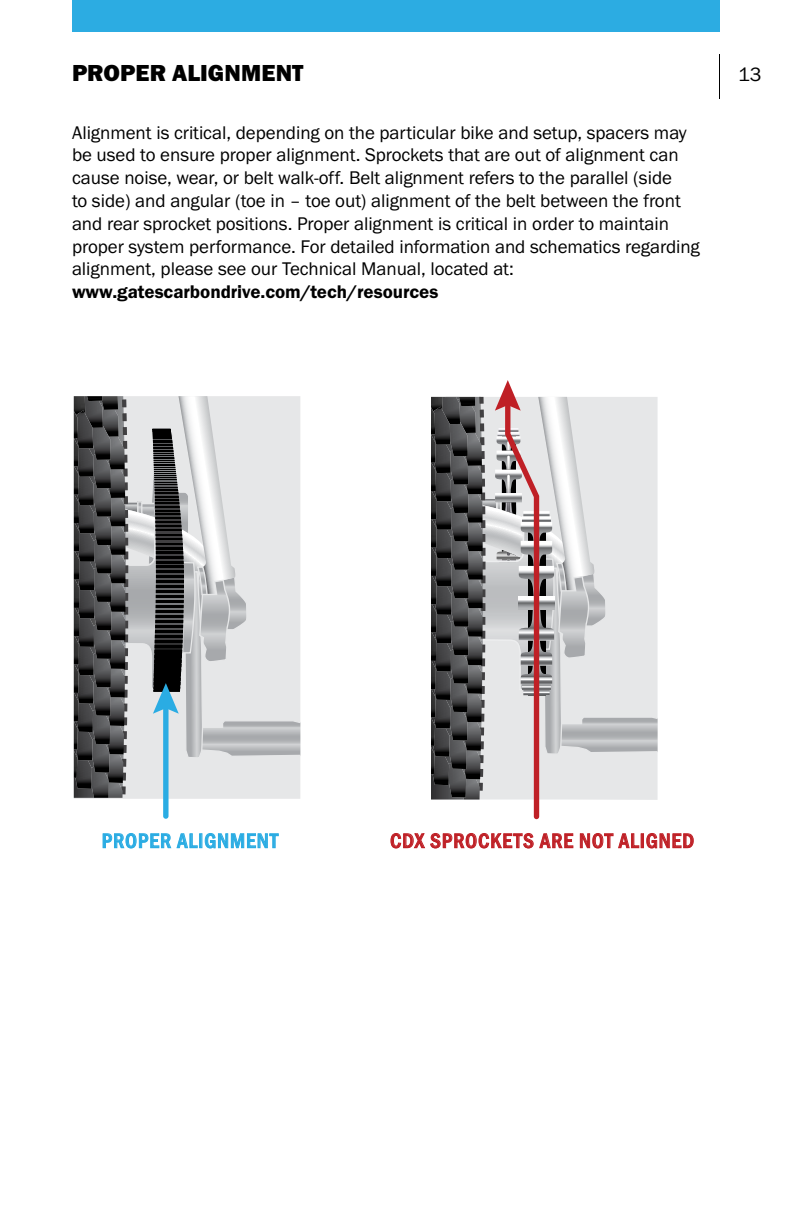
<style>
.page{position:relative;width:792px;height:1224px;background:#fff}
.page>*{position:absolute;margin:0;border:0;box-sizing:border-box;transform-origin:0 0}
.t1{font:24px "Franklin Gothic URW Hea";letter-spacing:.005em;color:#000}
.t2{font:500 21px "Franklin Gothic URW Con";letter-spacing:.05em;color:#bf2026}
.t3{font:500 21px "Franklin Gothic URW Con";letter-spacing:.05em;color:#2aace3}
.t4{font:20px "Franklin Gothic URW Boo";color:#000}
.t5{font:19px/22.8px "Franklin Gothic URW Boo";letter-spacing:-.005em;color:#000}
.t6{font:19px "Franklin Gothic URW Dem";letter-spacing:-.005em;color:#000}
</style>
<div class="page">
<div style="left:72px;top:0;width:648px;height:32px;background:#2cace2"></div>
<hr style="left:719px;top:54px;width:1px;height:45px;background:#000">
<svg style="left:102px;top:833px;width:96px;height:16px"></svg>
<div style="left:199px;top:833px;width:3px;height:15px;border:1px solid #2aace3"></div>
<svg style="left:204px;top:833px;width:75px;height:16px"></svg>
<img style="left:109px;top:783px;width:10px;height:15px">
<img style="left:92px;top:773px;width:17px;height:25px">
<img style="left:75px;top:760px;width:17px;height:29px">
<img style="left:107px;top:754px;width:12px;height:29px">
<img style="left:92px;top:744px;width:18px;height:29px">
<img style="left:79px;top:732px;width:14px;height:28px">
<img style="left:108px;top:726px;width:11px;height:28px">
<img style="left:93px;top:716px;width:17px;height:28px">
<img style="left:79px;top:704px;width:14px;height:28px">
<img style="left:108px;top:697px;width:11px;height:29px">
<img style="left:93px;top:687px;width:18px;height:29px">
<img style="left:79px;top:675px;width:14px;height:29px">
<img style="left:109px;top:669px;width:10px;height:28px">
<img style="left:93px;top:659px;width:18px;height:28px">
<img style="left:79px;top:647px;width:15px;height:28px">
<img style="left:109px;top:640px;width:10px;height:29px">
<img style="left:94px;top:630px;width:17px;height:29px">
<img style="left:79px;top:618px;width:15px;height:29px">
<img style="left:109px;top:612px;width:10px;height:28px">
<img style="left:94px;top:602px;width:17px;height:28px">
<img style="left:79px;top:590px;width:15px;height:28px">
<img style="left:109px;top:583px;width:10px;height:29px">
<img style="left:94px;top:573px;width:17px;height:29px">
<img style="left:79px;top:562px;width:15px;height:28px">
<img style="left:109px;top:555px;width:10px;height:28px">
<img style="left:94px;top:545px;width:17px;height:28px">
<img style="left:79px;top:533px;width:15px;height:29px">
<img style="left:109px;top:526px;width:10px;height:29px">
<img style="left:94px;top:517px;width:17px;height:28px">
<img style="left:79px;top:505px;width:15px;height:28px">
<img style="left:109px;top:498px;width:10px;height:28px">
<img style="left:93px;top:488px;width:18px;height:29px">
<img style="left:79px;top:477px;width:15px;height:28px">
<img style="left:109px;top:469px;width:10px;height:29px">
<img style="left:93px;top:460px;width:18px;height:28px">
<img style="left:79px;top:448px;width:14px;height:29px">
<img style="left:108px;top:437px;width:11px;height:32px">
<img style="left:103px;top:403px;width:16px;height:34px">
<img style="left:93px;top:425px;width:18px;height:35px">
<img style="left:85px;top:396px;width:18px;height:32px">
<img style="left:74px;top:396px;width:11px;height:15px">
<img style="left:76px;top:410px;width:17px;height:38px">
<img style="left:74px;top:411px;width:5px;height:367px">
<img style="left:102px;top:396px;width:16px;height:14px">
<img style="left:87px;top:396px;width:15px;height:5px">
<div style="left:163px;top:701px;width:6px;height:118px;background:#2aace3;border-radius:3px"></div>
<svg style="left:119px;top:396px;width:181px;height:402px"></svg>
<svg style="left:390px;top:833px;width:250px;height:16px"></svg>
<div style="left:641px;top:833px;width:3px;height:15px;border:1px solid #bf2026"></div>
<svg style="left:646px;top:833px;width:48px;height:16px"></svg>
<img style="left:463px;top:779px;width:15px;height:21px">
<img style="left:449px;top:769px;width:17px;height:29px">
<img style="left:433px;top:757px;width:16px;height:28px">
<img style="left:464px;top:751px;width:14px;height:28px">
<img style="left:449px;top:741px;width:18px;height:28px">
<img style="left:436px;top:728px;width:14px;height:29px">
<img style="left:465px;top:722px;width:13px;height:29px">
<img style="left:450px;top:712px;width:17px;height:29px">
<img style="left:436px;top:700px;width:14px;height:28px">
<img style="left:465px;top:694px;width:13px;height:28px">
<img style="left:450px;top:684px;width:18px;height:28px">
<img style="left:436px;top:672px;width:15px;height:28px">
<img style="left:466px;top:665px;width:12px;height:29px">
<img style="left:451px;top:655px;width:17px;height:29px">
<img style="left:436px;top:643px;width:15px;height:29px">
<img style="left:466px;top:637px;width:12px;height:28px">
<img style="left:451px;top:627px;width:17px;height:28px">
<img style="left:436px;top:615px;width:15px;height:28px">
<img style="left:466px;top:608px;width:12px;height:29px">
<img style="left:451px;top:598px;width:18px;height:29px">
<img style="left:436px;top:586px;width:15px;height:29px">
<img style="left:466px;top:580px;width:12px;height:28px">
<img style="left:451px;top:570px;width:18px;height:28px">
<img style="left:436px;top:558px;width:15px;height:28px">
<img style="left:466px;top:551px;width:12px;height:29px">
<img style="left:451px;top:541px;width:18px;height:29px">
<img style="left:436px;top:530px;width:15px;height:28px">
<img style="left:466px;top:523px;width:12px;height:28px">
<img style="left:451px;top:513px;width:18px;height:28px">
<img style="left:436px;top:501px;width:15px;height:29px">
<img style="left:466px;top:494px;width:12px;height:29px">
<img style="left:450px;top:485px;width:18px;height:28px">
<img style="left:436px;top:473px;width:15px;height:28px">
<img style="left:466px;top:466px;width:12px;height:28px">
<img style="left:450px;top:456px;width:18px;height:29px">
<img style="left:436px;top:445px;width:15px;height:28px">
<img style="left:466px;top:433px;width:12px;height:33px">
<img style="left:460px;top:399px;width:16px;height:34px">
<img style="left:450px;top:422px;width:18px;height:34px">
<img style="left:442px;top:397px;width:18px;height:27px">
<img style="left:431px;top:397px;width:11px;height:10px">
<img style="left:436px;top:407px;width:14px;height:38px">
<img style="left:431px;top:407px;width:5px;height:367px">
<img style="left:459px;top:397px;width:16px;height:9px">
<svg style="left:445px;top:397px;width:14px;height:1px"></svg>
<svg style="left:478px;top:380px;width:180px;height:439px"></svg>
<p class="t1" style="left:72px;top:57px;width:233px">PROPER ALIGNMENT</p>
<p class="t4" style="left:738px;top:62px;width:25px">13</p>
<p class="t5" style="left:72px;top:121px;width:629px">Alignment is critical, depending on the particular bike and setup, spacers may be used to ensure proper alignment. Sprockets that are out of alignment can cause noise, wear, or belt walk-off. Belt alignment refers to the parallel (side<br>to side) and angular (toe in – toe out) alignment of the belt between the front and rear sprocket positions. Proper alignment is critical in order to maintain proper system performance. For detailed information and schematics regarding alignment, please see our Technical Manual, located at:</p>
<p class="t6" style="left:72px;top:280px;width:368px">www.gatescarbondrive.com/tech/resources</p>
<p class="t3" style="left:102px;top:827px;width:178px">PROPER ALIGNMENT</p>
<p class="t2" style="left:390px;top:827px;width:305px">CDX SPROCKETS ARE NOT ALIGNED</p>
</div>
